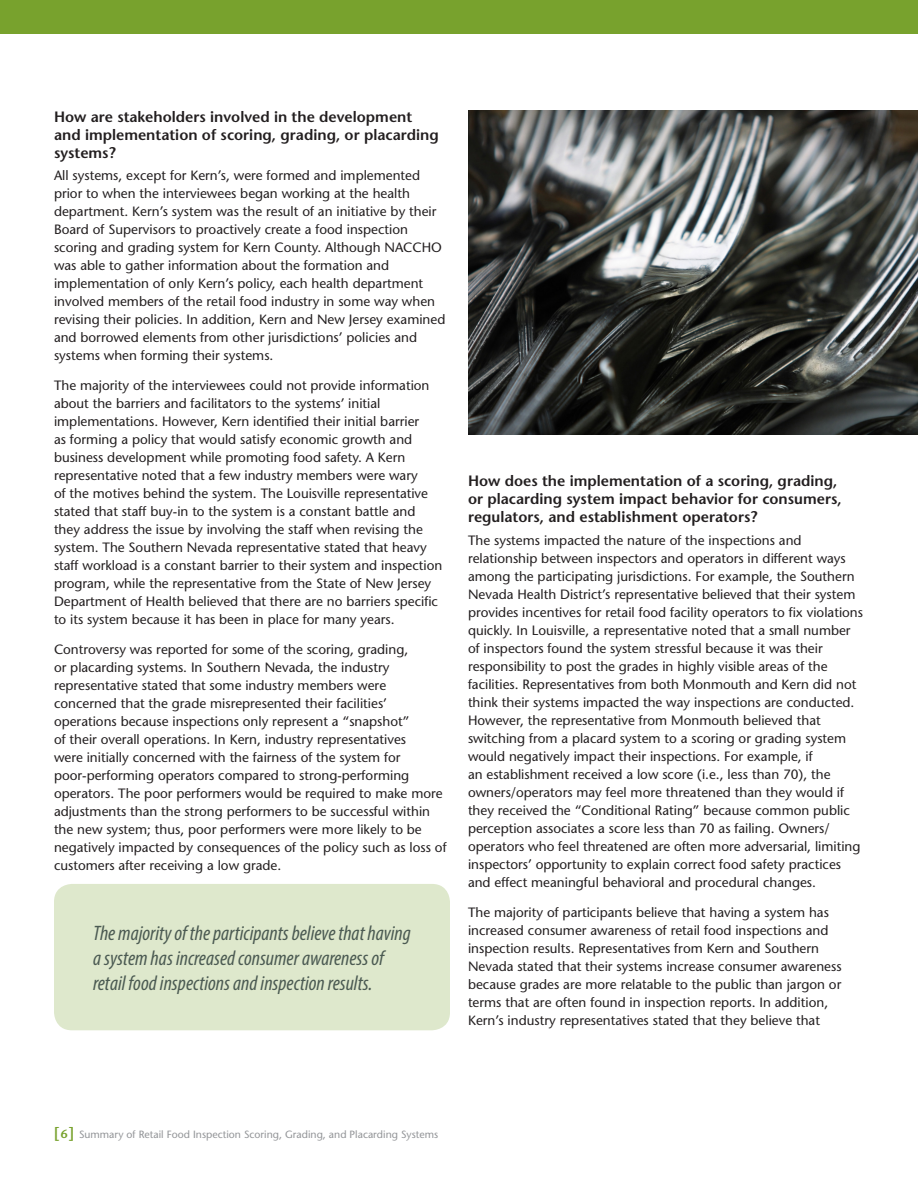
<style>
.page{position:relative;width:918px;height:1188px;background:#fff}
.page>*{position:absolute;margin:0;border:0;box-sizing:border-box;transform-origin:0 0}
.quotation{font:italic condensed 21px/25.2px "Myriad Pro";color:#4b5a52}
.B{font:600 15px/18px "Stone Sans";color:#231f20}
.body_copy{font:13.5px/18px "Stone Sans";color:#231f20}
.t1{font:10.5px "Stone Sans";color:#939598}
.s1{font-weight:600;font-size:15px;color:#78a22d}
.s2{font-weight:600;font-size:12px;color:#78a22d}
</style>
<div class="page">
<div style="left:0;top:0;width:918px;height:34px;background:#78a22d"></div>
<img style="left:468px;top:111px;width:450px;height:324px">
<div style="left:54px;top:884px;width:396px;height:146px;background:#dee8cc;border-radius:18px"></div>
<p class="B" style="left:54px;top:108px;width:386px">How are stakeholders involved in the development and implementation of scoring, grading, or placarding systems?</p>
<p class="body_copy" style="left:54px;top:167px;width:393px">All systems, except for Kern’s, were formed and implemented prior to when the interviewees began working at the health department. Kern’s system was the result of an initiative by their Board of Supervisors to proactively create a food inspection scoring and grading system for Kern County. Although NACCHO was able to gather information about the formation and implementation of only Kern’s policy, each health department involved members of the retail food industry in some way when revising their policies. In addition, Kern and New Jersey examined and borrowed elements from other jurisdictions’ policies and systems when forming their systems.</p>
<p class="body_copy" style="left:54px;top:377px;width:390px">The majority of the interviewees could not provide information about the barriers and facilitators to the systems’ initial implementations. However, Kern identified their initial barrier<br>as forming a policy that would satisfy economic growth and business development while promoting food safety. A Kern representative noted that a few industry members were wary<br>of the motives behind the system. The Louisville representative stated that staff buy-in to the system is a constant battle and they address the issue by involving the staff when revising the system. The Southern Nevada representative stated that heavy staff workload is a constant barrier to their system and inspection program, while the representative from the State of New Jersey Department of Health believed that there are no barriers specific to its system because it has been in place for many years.</p>
<p class="body_copy" style="left:54px;top:641px;width:394px">Controversy was reported for some of the scoring, grading,<br>or placarding systems. In Southern Nevada, the industry representative stated that some industry members were concerned that the grade misrepresented their facilities’ operations because inspections only represent a “snapshot”<br>of their overall operations. In Kern, industry representatives<br>were initially concerned with the fairness of the system for poor-performing operators compared to strong-performing operators. The poor performers would be required to make more adjustments than the strong performers to be successful within the new system; thus, poor performers were more likely to be negatively impacted by consequences of the policy such as loss of customers after receiving a low grade.</p>
<p class="quotation" style="left:93px;top:920px;width:319px">The majority of the participants believe that having a system has increased consumer awareness of retail food inspections and inspection results.</p>
<p class="B" style="left:468px;top:472px;width:375px">How does the implementation of a scoring, grading, or placarding system impact behavior for consumers, regulators, and establishment operators?</p>
<p class="body_copy" style="left:468px;top:531px;width:397px">The systems impacted the nature of the inspections and relationship between inspectors and operators in different ways among the participating jurisdictions. For example, the Southern Nevada Health District’s representative believed that their system provides incentives for retail food facility operators to fix violations quickly. In Louisville, a representative noted that a small number of inspectors found the system stressful because it was their responsibility to post the grades in highly visible areas of the facilities. Representatives from both Monmouth and Kern did not think their systems impacted the way inspections are conducted.<br>However, the representative from Monmouth believed that switching from a placard system to a scoring or grading system would negatively impact their inspections. For example, if<br>an establishment received a low score (i.e., less than 70), the owners/operators may feel more threatened than they would if they received the “Conditional Rating” because common public perception associates a score less than 70 as failing. Owners/ operators who feel threatened are often more adversarial, limiting inspectors’ opportunity to explain correct food safety practices and effect meaningful behavioral and procedural changes.</p>
<p class="body_copy" style="left:468px;top:903px;width:375px">The majority of participants believe that having a system has increased consumer awareness of retail food inspections and inspection results. Representatives from Kern and Southern Nevada stated that their systems increase consumer awareness because grades are more relatable to the public than jargon or terms that are often found in inspection reports. In addition, Kern’s industry representatives stated that they believe that</p>
<p class="t1" style="left:54px;top:1128px;width:386px"><span class="s1">[</span><span class="s2">6</span><span class="s1">]</span> Summary of Retail Food Inspection Scoring, Grading, and Placarding Systems</p>
</div>
